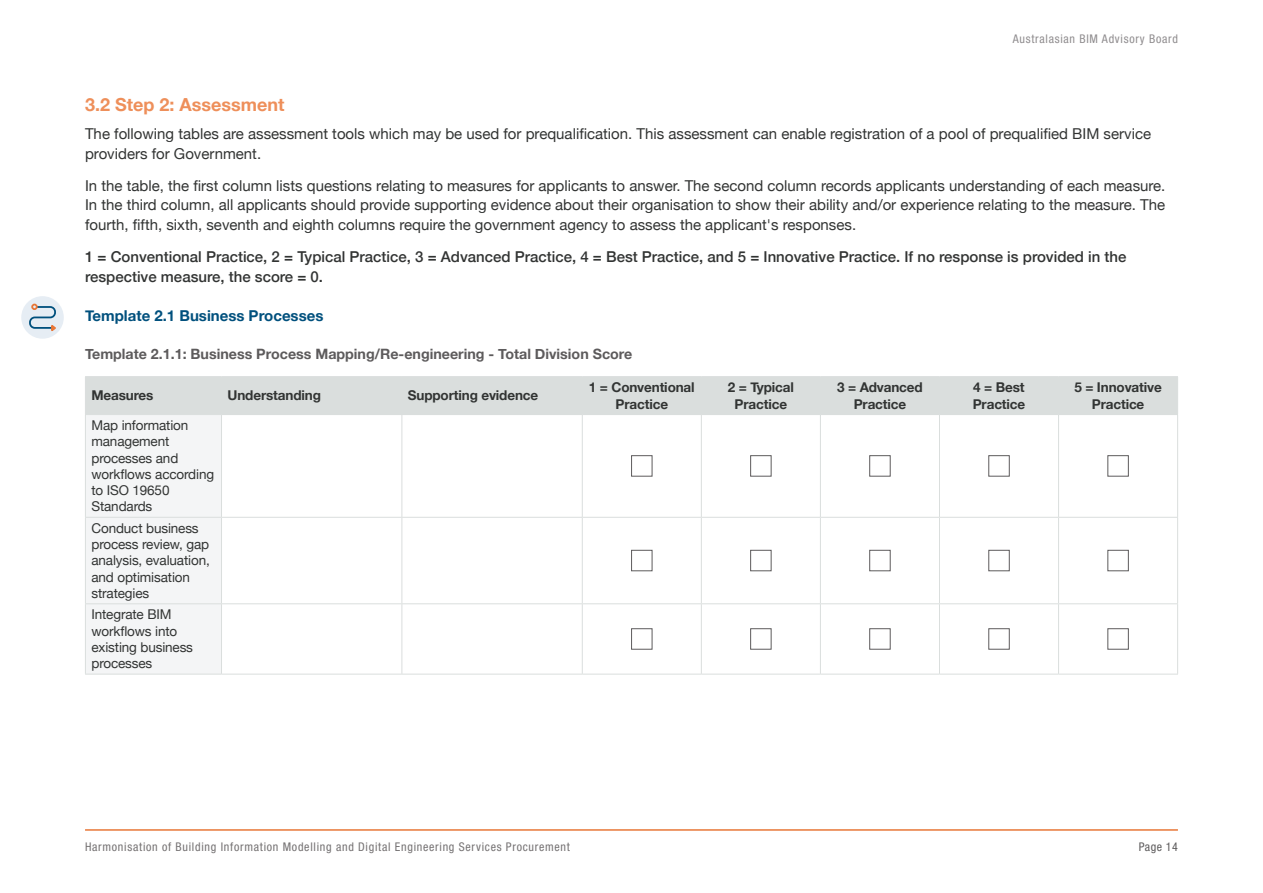
<style>
.page{position:relative;width:1263px;height:893px;background:#fff}
.page>*{position:absolute;margin:0;border:0;box-sizing:border-box;transform-origin:0 0}
.Heading_2{font:700 18px "Helvetica Neue";color:#ee8f5a}
.Body_copy{font:15px/19.5px "Helvetica Neue";color:#323433}
.Body_copy-2{font:500 15px/19.5px "Helvetica Neue";color:#323433}
.Heading_3{font:700 15px "Helvetica Neue";color:#00507d}
.Heading_4{font:700 14.25px "Helvetica Neue";color:#5d5b5c}
.Assessment_table_body_L{font:13.5px/16.2px "Helvetica Neue";letter-spacing:-.01em;color:#323433}
.Assessment_table_header_C{font:700 13.5px/16.2px "Helvetica Neue";letter-spacing:-.01em;color:#323433;text-align:center}
.Assessment_table_header_L{font:700 13.5px "Helvetica Neue";letter-spacing:-.01em;color:#323433}
.t1{font:italic condensed 12px "Helvetica Neue 57";letter-spacing:.06em;color:#757273}
.t2{font:italic condensed 12px "Helvetica Neue 57";letter-spacing:.06em;color:#908d8f}
.t3{font:italic condensed 12px "Helvetica Neue 57";letter-spacing:.04em;color:#5d5b5c}
</style>
<div class="page">
<hr style="left:85px;top:829px;width:1093px;height:2px;background:#e87738">
<svg style="left:86px;top:377px;width:1091px;height:297px"></svg>
<hr style="left:221px;top:377px;width:1px;height:37px;background:#dadedd">
<hr style="left:401px;top:377px;width:1px;height:37px;background:#dadedd">
<hr style="left:401px;top:415px;width:1px;height:102px;background:#dadedd">
<hr style="left:582px;top:415px;width:1px;height:102px;background:#dadedd">
<hr style="left:820px;top:415px;width:1px;height:102px;background:#dadedd">
<hr style="left:939px;top:415px;width:1px;height:102px;background:#dadedd">
<hr style="left:1058px;top:415px;width:1px;height:102px;background:#dadedd">
<hr style="left:85px;top:517px;width:136px;height:1px;background:#dadedd">
<hr style="left:221px;top:517px;width:181px;height:1px;background:#dadedd">
<hr style="left:402px;top:517px;width:180px;height:1px;background:#dadedd">
<hr style="left:401px;top:518px;width:1px;height:85px;background:#dadedd">
<hr style="left:582px;top:518px;width:1px;height:85px;background:#dadedd">
<hr style="left:820px;top:518px;width:1px;height:85px;background:#dadedd">
<hr style="left:939px;top:518px;width:1px;height:85px;background:#dadedd">
<hr style="left:1058px;top:518px;width:1px;height:85px;background:#dadedd">
<hr style="left:85px;top:603px;width:136px;height:1px;background:#dadedd">
<hr style="left:221px;top:603px;width:181px;height:1px;background:#dadedd">
<hr style="left:402px;top:603px;width:180px;height:1px;background:#dadedd">
<hr style="left:401px;top:604px;width:1px;height:70px;background:#dadedd">
<hr style="left:582px;top:604px;width:1px;height:70px;background:#dadedd">
<hr style="left:820px;top:604px;width:1px;height:70px;background:#dadedd">
<hr style="left:939px;top:604px;width:1px;height:70px;background:#dadedd">
<hr style="left:1058px;top:604px;width:1px;height:70px;background:#dadedd">
<hr style="left:701px;top:674px;width:119px;height:1px;background:#dadedd">
<hr style="left:820px;top:674px;width:119px;height:1px;background:#dadedd">
<hr style="left:939px;top:674px;width:119px;height:1px;background:#dadedd">
<hr style="left:1058px;top:674px;width:120px;height:1px;background:#dadedd">
<hr style="left:85px;top:376px;width:136px;height:1px;background:#dadedd">
<hr style="left:85px;top:377px;width:1px;height:37px;background:#dadedd">
<hr style="left:221px;top:376px;width:181px;height:1px;background:#dadedd">
<hr style="left:402px;top:376px;width:180px;height:1px;background:#dadedd">
<hr style="left:85px;top:414px;width:136px;height:1px;background:#dadedd">
<hr style="left:221px;top:414px;width:181px;height:1px;background:#dadedd">
<hr style="left:402px;top:414px;width:180px;height:1px;background:#dadedd">
<hr style="left:85px;top:415px;width:1px;height:102px;background:#dadedd">
<hr style="left:221px;top:415px;width:1px;height:102px;background:#dadedd">
<hr style="left:85px;top:518px;width:1px;height:85px;background:#dadedd">
<hr style="left:221px;top:518px;width:1px;height:85px;background:#dadedd">
<hr style="left:85px;top:604px;width:1px;height:70px;background:#dadedd">
<hr style="left:221px;top:604px;width:1px;height:70px;background:#dadedd">
<hr style="left:85px;top:674px;width:136px;height:1px;background:#dadedd">
<hr style="left:221px;top:674px;width:181px;height:1px;background:#dadedd">
<hr style="left:402px;top:674px;width:180px;height:1px;background:#dadedd">
<hr style="left:582px;top:376px;width:119px;height:1px;background:#dadedd">
<hr style="left:582px;top:377px;width:1px;height:37px;background:#dadedd">
<hr style="left:582px;top:414px;width:119px;height:1px;background:#dadedd">
<hr style="left:701px;top:376px;width:119px;height:1px;background:#dadedd">
<hr style="left:701px;top:377px;width:1px;height:37px;background:#dadedd">
<hr style="left:701px;top:414px;width:119px;height:1px;background:#dadedd">
<hr style="left:820px;top:376px;width:119px;height:1px;background:#dadedd">
<hr style="left:820px;top:377px;width:1px;height:37px;background:#dadedd">
<hr style="left:820px;top:414px;width:119px;height:1px;background:#dadedd">
<hr style="left:939px;top:376px;width:119px;height:1px;background:#dadedd">
<hr style="left:939px;top:377px;width:1px;height:37px;background:#dadedd">
<hr style="left:939px;top:414px;width:119px;height:1px;background:#dadedd">
<hr style="left:1058px;top:376px;width:120px;height:1px;background:#dadedd">
<hr style="left:1058px;top:377px;width:1px;height:37px;background:#dadedd">
<hr style="left:1177px;top:377px;width:1px;height:37px;background:#dadedd">
<hr style="left:701px;top:415px;width:1px;height:102px;background:#dadedd">
<hr style="left:1058px;top:414px;width:120px;height:1px;background:#dadedd">
<hr style="left:1177px;top:415px;width:1px;height:102px;background:#dadedd">
<hr style="left:582px;top:517px;width:119px;height:1px;background:#dadedd">
<hr style="left:701px;top:517px;width:119px;height:1px;background:#dadedd">
<hr style="left:701px;top:518px;width:1px;height:85px;background:#dadedd">
<hr style="left:820px;top:517px;width:119px;height:1px;background:#dadedd">
<hr style="left:939px;top:517px;width:119px;height:1px;background:#dadedd">
<hr style="left:1058px;top:517px;width:120px;height:1px;background:#dadedd">
<hr style="left:1177px;top:518px;width:1px;height:85px;background:#dadedd">
<hr style="left:582px;top:603px;width:119px;height:1px;background:#dadedd">
<hr style="left:701px;top:603px;width:119px;height:1px;background:#dadedd">
<hr style="left:701px;top:604px;width:1px;height:70px;background:#dadedd">
<hr style="left:820px;top:603px;width:119px;height:1px;background:#dadedd">
<hr style="left:939px;top:603px;width:119px;height:1px;background:#dadedd">
<hr style="left:1058px;top:603px;width:120px;height:1px;background:#dadedd">
<hr style="left:1177px;top:604px;width:1px;height:70px;background:#dadedd">
<hr style="left:582px;top:674px;width:119px;height:1px;background:#dadedd">
<div style="left:631px;top:455px;width:21px;height:22px;background:#fff;border:1px solid #5d5b5c"></div>
<div style="left:750px;top:455px;width:21px;height:22px;background:#fff;border:1px solid #5d5b5c"></div>
<div style="left:869px;top:455px;width:21px;height:22px;background:#fff;border:1px solid #5d5b5c"></div>
<div style="left:988px;top:455px;width:22px;height:22px;background:#fff;border:1px solid #5d5b5c"></div>
<div style="left:1107px;top:455px;width:22px;height:22px;background:#fff;border:1px solid #5d5b5c"></div>
<div style="left:631px;top:550px;width:21px;height:21px;background:#fff;border:1px solid #5d5b5c"></div>
<div style="left:750px;top:550px;width:21px;height:21px;background:#fff;border:1px solid #5d5b5c"></div>
<div style="left:869px;top:550px;width:21px;height:21px;background:#fff;border:1px solid #5d5b5c"></div>
<div style="left:988px;top:550px;width:22px;height:21px;background:#fff;border:1px solid #5d5b5c"></div>
<div style="left:1107px;top:550px;width:22px;height:21px;background:#fff;border:1px solid #5d5b5c"></div>
<div style="left:631px;top:628px;width:21px;height:22px;background:#fff;border:1px solid #5d5b5c"></div>
<div style="left:750px;top:628px;width:21px;height:22px;background:#fff;border:1px solid #5d5b5c"></div>
<div style="left:869px;top:628px;width:21px;height:22px;background:#fff;border:1px solid #5d5b5c"></div>
<div style="left:988px;top:628px;width:22px;height:22px;background:#fff;border:1px solid #5d5b5c"></div>
<div style="left:1107px;top:628px;width:22px;height:22px;background:#fff;border:1px solid #5d5b5c"></div>
<div style="left:21px;top:296px;width:43px;height:43px;background:#e6edf4;border-radius:50%"></div>
<div style="left:31px;top:304px;width:7px;height:6px;border:2px solid #e87738;border-radius:50%"></div>
<svg style="left:28px;top:305px;width:30px;height:29px"></svg>
<p class="t2" style="left:1013px;top:32px;width:167px">Australasian BIM Advisory Board</p>
<h2 class="Heading_2" style="left:85px;top:91px;width:201px">3.2 Step 2: Assessment</h2>
<p class="Body_copy" style="left:85px;top:125px;width:1067px">The following tables are assessment tools which may be used for prequalification. This assessment can enable registration of a pool of prequalified BIM service providers for Government.</p>
<p class="Body_copy" style="left:85px;top:177px;width:1082px;text-align:justify">In the table, the first column lists questions relating to measures for applicants to answer. The second column records applicants understanding of each measure.<br>In the third column, all applicants should provide supporting evidence about their organisation to show their ability and/or experience relating to the measure. The fourth, fifth, sixth, seventh and eighth columns require the government agency to assess the applicant's responses.</p>
<p class="Body_copy-2" style="left:85px;top:246px;width:1043px">1 = Conventional Practice, 2 = Typical Practice, 3 = Advanced Practice, 4 = Best Practice, and 5 = Innovative Practice. If no response is provided in the respective measure, the score = 0.</p>
<h3 class="Heading_3" style="left:85px;top:304px;width:240px">Template 2.1 Business Processes</h3>
<h4 class="Heading_4" style="left:85px;top:343px;width:549px">Template 2.1.1: Business Process Mapping/Re-engineering - Total Division Score</h4>
<p class="Assessment_table_header_L" style="left:91px;top:385px;width:64px">Measures</p>
<p class="Assessment_table_header_L" style="left:228px;top:385px;width:95px">Understanding</p>
<p class="Assessment_table_header_L" style="left:408px;top:385px;width:132px">Supporting evidence</p>
<p class="Assessment_table_header_C" style="left:589px;top:380px;width:107px">1 = Conventional<br>Practice</p>
<p class="Assessment_table_header_C" style="left:728px;top:380px;width:68px">2 = Typical<br>Practice</p>
<p class="Assessment_table_header_C" style="left:837px;top:380px;width:87px">3 = Advanced<br>Practice</p>
<p class="Assessment_table_header_C" style="left:973px;top:380px;width:54px;text-align:left">4 = Best<br>Practice</p>
<p class="Assessment_table_header_C" style="left:1074px;top:380px;width:89px">5 = Innovative<br>Practice</p>
<p class="Assessment_table_body_L" style="left:91px;top:418px;width:124px">Map information management processes and workflows according to ISO 19650<br>Standards</p>
<p class="Assessment_table_body_L" style="left:91px;top:521px;width:120px">Conduct business process review, gap analysis, evaluation, and optimisation strategies</p>
<p class="Assessment_table_body_L" style="left:91px;top:607px;width:103px">Integrate BIM workflows into existing business processes</p>
<p class="t1" style="left:85px;top:840px;width:486px">Harmonisation of Building Information Modelling and Digital Engineering Services Procurement</p>
<p class="t3" style="left:1139px;top:840px;width:41px">Page 14</p>
</div>
